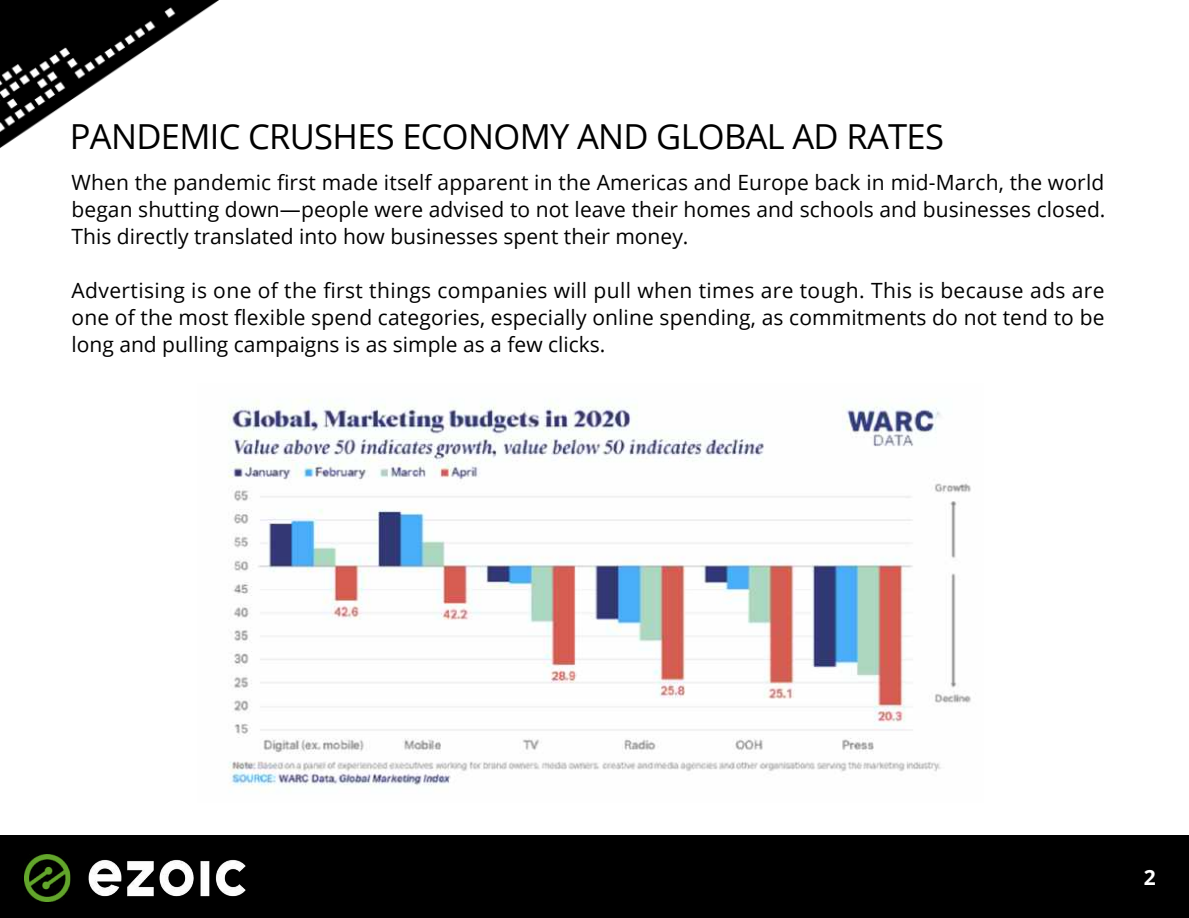
<style>
.page{position:relative;width:1189px;height:918px;background:#fff}
.page>*{position:absolute;margin:0;border:0;box-sizing:border-box;transform-origin:0 0}
.t1{font:34.5px "Open Sans";letter-spacing:-.02em;color:#000}
.t2{font:21px/27px "Open Sans";color:#000;text-align:justify}
.t3{font:700 21px "Open Sans";color:#fff}
</style>
<div class="page">
<img style="left:0;top:0;width:219px;height:148px">
<div style="left:0;top:836px;width:1189px;height:82px;background:#000"></div>
<img style="left:24px;top:855px;width:222px;height:46px">
<img style="left:228px;top:399px;width:743px;height:387px">
<h1 class="t1" style="left:70px;top:112px;width:875px">PANDEMIC CRUSHES ECONOMY AND GLOBAL AD RATES</h1>
<p class="t2" style="left:72px;top:168px;width:1035px">When the pandemic first made itself apparent in the Americas and Europe back in mid-March, the world began shutting down—people were advised to not leave their homes and schools and businesses closed.<br>This directly translated into how businesses spent their money.</p>
<p class="t2" style="left:72px;top:276px;width:1034px">Advertising is one of the first things companies will pull when times are tough. This is because ads are one of the most flexible spend categories, especially online spending, as commitments do not tend to be long and pulling campaigns is as simple as a few clicks.</p>
<p class="t3" style="left:1144px;top:862px;width:13px">2</p>
</div>
